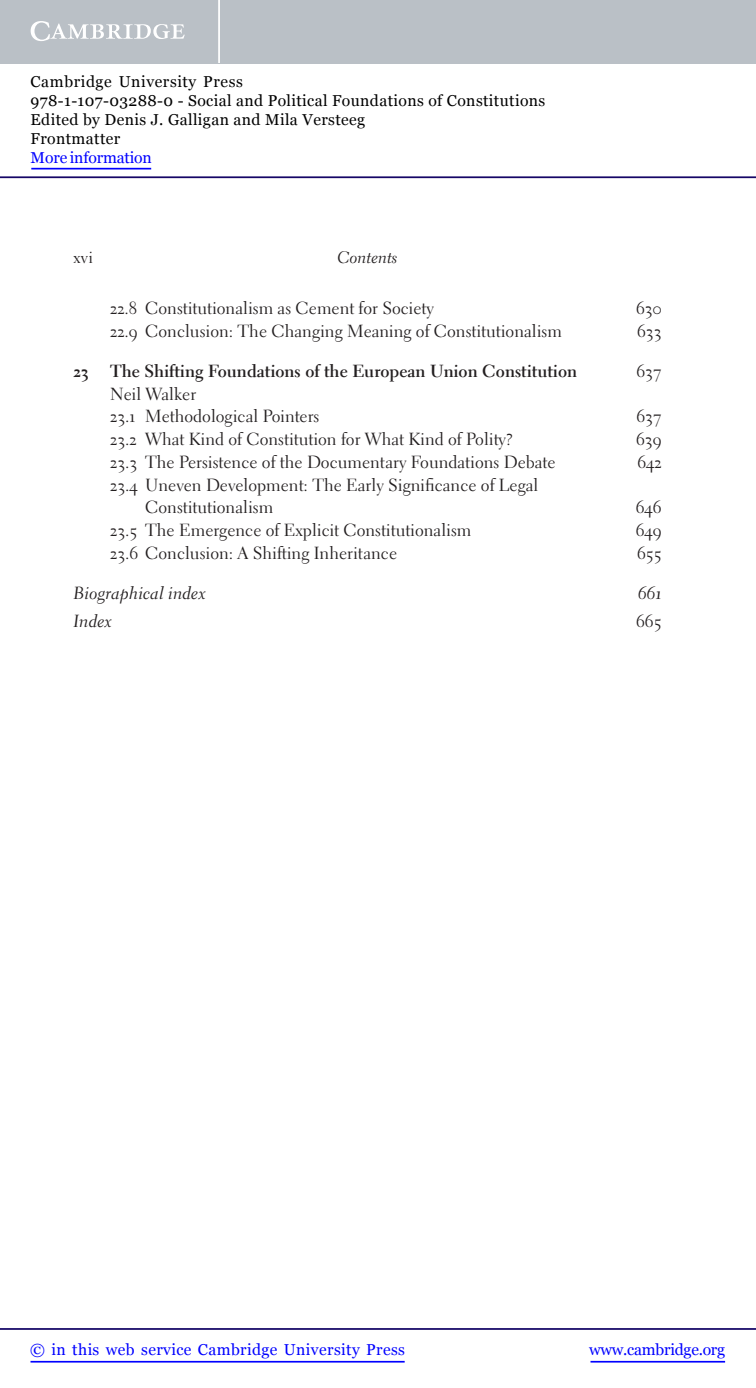
<style>
.page{position:relative;width:756px;height:1388px;background:#fff}
.page>*{position:absolute;margin:0;border:0;box-sizing:border-box;transform-origin:0 0}
.t1{font:17.5px/22.8px "Electra LT Std";color:#231f20}
.t2{font:700 17.5px "Electra LT Std";color:#231f20}
.t3{font:17.5px "Electra LT Std Cursive";color:#231f20}
.t4{font:16.62px "Electra LT Std Cursive";color:#231f20}
.t5{font:16.62px "Electra LT Std";color:#231f20}
.t6{font:15.75px/18.9px "Georgia";letter-spacing:.025em;color:#000}
.t7{font:15.75px "Georgia";letter-spacing:.025em;color:#00f}
.t8{font:15.75px "Georgia";letter-spacing:-.015em;color:#00f}
.t9{font:15.75px "Georgia";letter-spacing:-.01em;color:#00f}
</style>
<div class="page">
<hr style="left:591px;top:1361px;width:134px;height:1px;background:#00f">
<hr style="left:0;top:1328px;width:756px;height:2px;background:#150666">
<hr style="left:31px;top:1361px;width:374px;height:1px;background:#00f">
<div style="left:0;top:0;width:756px;height:63px;background:#bac0c6"></div>
<svg style="left:31px;top:21px;width:154px;height:20px"></svg>
<hr style="left:218px;top:0;width:2px;height:63px;background:#fff">
<hr style="left:0;top:176px;width:756px;height:2px;background:#150666">
<hr style="left:31px;top:168px;width:120px;height:1px;background:#00f">
<p class="t6" style="left:31px;top:72px;width:516px">Cambridge University Press<br>978-1-107-03288-0 - Social and Political Foundations of Constitutions Edited by Denis J. Galligan and Mila Versteeg<br>Frontmatter</p>
<p class="t9" style="left:31px;top:148px;width:123px">More information</p>
<p class="t5" style="left:73px;top:250px;width:21px">xvi</p>
<p class="t4" style="left:337px;top:250px;width:62px">Contents</p>
<p class="t1" style="left:110px;top:299px;width:325px">22.8 Constitutionalism as Cement for Society</p>
<p class="t1" style="left:636px;top:299px;width:27px">630</p>
<p class="t1" style="left:110px;top:321px;width:453px">22.9 Conclusion: The Changing Meaning of Constitutionalism</p>
<p class="t1" style="left:637px;top:321px;width:26px">633</p>
<p class="t2" style="left:74px;top:364px;width:505px">23 The Shifting Foundations of the European Union Constitution</p>
<p class="t1" style="left:637px;top:361px;width:26px">637</p>
<p class="t1" style="left:110px;top:384px;width:211px">Neil Walker<br>23.1 Methodological Pointers</p>
<p class="t1" style="left:637px;top:407px;width:26px">637</p>
<p class="t1" style="left:110px;top:429px;width:404px">23.2 What Kind of Constitution for What Kind of Polity?</p>
<p class="t1" style="left:636px;top:429px;width:27px">639</p>
<p class="t1" style="left:110px;top:452px;width:447px">23.3 The Persistence of the Documentary Foundations Debate</p>
<p class="t1" style="left:638px;top:452px;width:25px">642</p>
<p class="t1" style="left:145px;top:475px;width:395px;text-indent:-35px">23.4 Uneven Development: The Early Significance of Legal<br>Constitutionalism</p>
<p class="t1" style="left:636px;top:498px;width:27px">646</p>
<p class="t1" style="left:110px;top:520px;width:363px">23.5 The Emergence of Explicit Constitutionalism</p>
<p class="t1" style="left:636px;top:520px;width:27px">649</p>
<p class="t1" style="left:110px;top:543px;width:288px">23.6 Conclusion: A Shifting Inheritance</p>
<p class="t1" style="left:637px;top:543px;width:26px">655</p>
<p class="t3" style="left:74px;top:585px;width:134px">Biographical index</p>
<p class="t3" style="left:638px;top:585px;width:25px">661</p>
<p class="t3" style="left:74px;top:613px;width:40px">Index</p>
<p class="t1" style="left:636px;top:611px;width:27px">665</p>
<p class="t7" style="left:30px;top:1340px;width:376px">© in this web service Cambridge University Press</p>
<p class="t8" style="left:589px;top:1340px;width:137px">www.cambridge.org</p>
</div>
